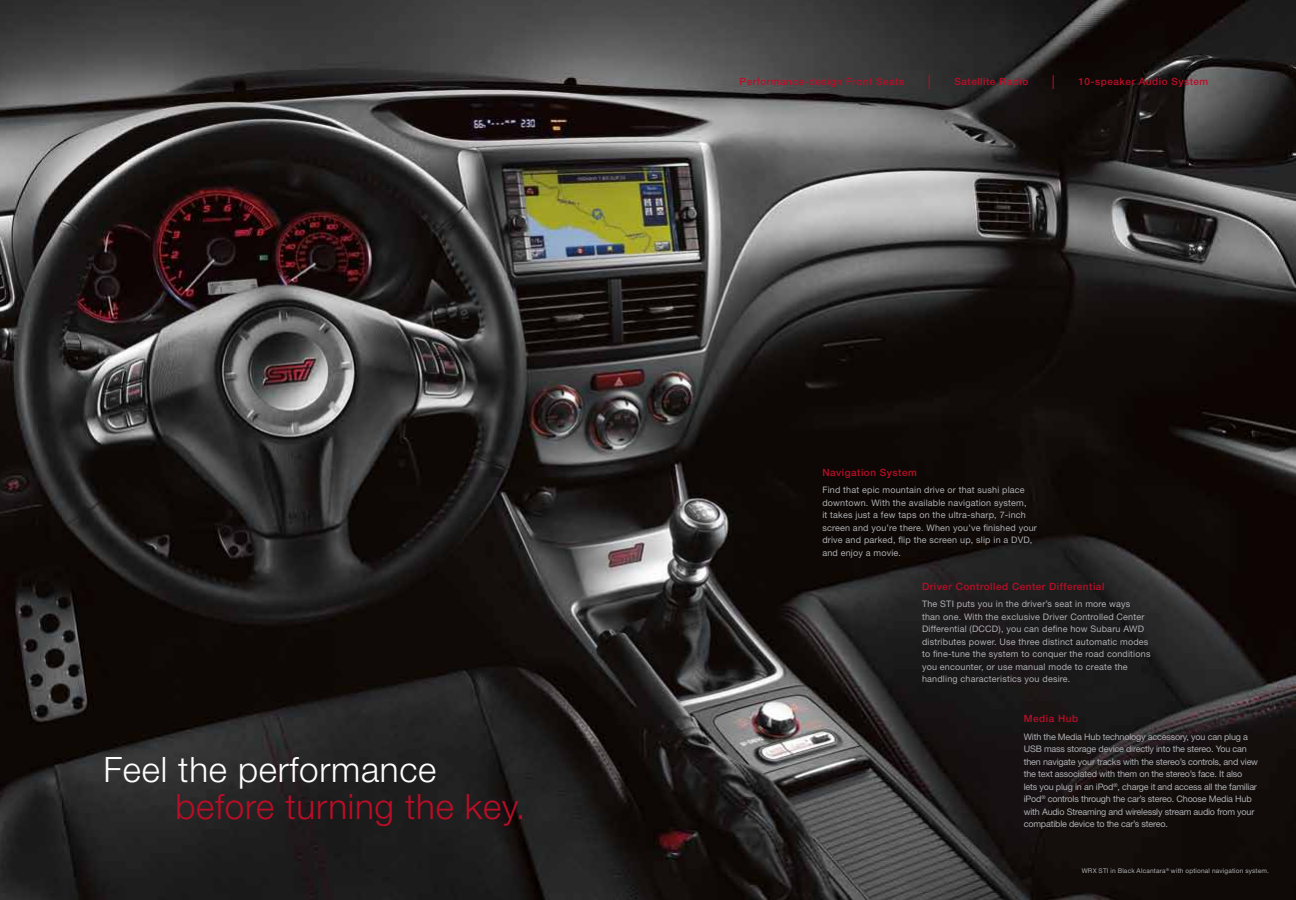
<style>
.page{position:relative;width:1296px;height:900px;background:#fff}
.page>*{position:absolute;margin:0;border:0;box-sizing:border-box;transform-origin:0 0}
.t1{font:300 35px/37px "Helvetica Neue";letter-spacing:.02em;color:#ba0e27}
.t2{font:14px "Helvetica Neue";color:#ba0e27}
.t3{font:500 10px "Helvetica Neue";letter-spacing:.05em;color:#ba0e27}
.t4{font:9px/12.5px "Helvetica Neue";letter-spacing:.02em;color:#aeafb3}
.t5{font:9px/12.5px "Helvetica Neue";letter-spacing:-.02em;color:#aeafb3}
.t6{font:6.5px "Helvetica Neue";letter-spacing:.03em;color:#aeafb3}
.s1{color:#fff}
</style>
<div class="page">
<img style="left:0;top:0;width:1296px;height:900px">
<p class="t1" style="left:175px;top:751px;width:351px;text-indent:-72px"><span class="s1">Feel the performance </span>before turning the key.</p>
<p class="t3" style="left:740px;top:76px;width:166px">Performance-design Front Seats</p>
<p class="t2" style="left:928px;top:73px;width:5px">|</p>
<p class="t3" style="left:954px;top:76px;width:75px">Satellite Radio</p>
<p class="t2" style="left:1052px;top:73px;width:5px">|</p>
<p class="t3" style="left:1079px;top:76px;width:131px">10-speaker Audio System</p>
<p class="t3" style="left:822px;top:466px;width:96px">Navigation System</p>
<p class="t4" style="left:822px;top:484px;width:216px">Find that epic mountain drive or that sushi place downtown. With the available navigation system,<br>it takes just a few taps on the ultra-sharp, 7-inch screen and you’re there. When you’ve finished your drive and parked, flip the screen up, slip in a DVD, and enjoy a movie.</p>
<p class="t3" style="left:922px;top:580px;width:184px">Driver Controlled Center Differential</p>
<p class="t4" style="left:922px;top:598px;width:230px">The STI puts you in the driver’s seat in more ways than one. With the exclusive Driver Controlled Center Differential (DCCD), you can define how Subaru AWD distributes power. Use three distinct automatic modes to fine-tune the system to conquer the road conditions you encounter, or use manual mode to create the handling characteristics you desire.</p>
<p class="t3" style="left:1024px;top:713px;width:56px">Media Hub</p>
<p class="t5" style="left:1024px;top:730px;width:236px">With the Media Hub technology accessory, you can plug a USB mass storage device directly into the stereo. You can then navigate your tracks with the stereo’s controls, and view the text associated with them on the stereo’s face. It also lets you plug in an iPod<sup>®</sup>, charge it and access all the familiar iPod<sup>®</sup> controls through the car’s stereo. Choose Media Hub with Audio Streaming and wirelessly stream audio from your compatible device to the car’s stereo.</p>
<p class="t6" style="left:1082px;top:867px;width:189px">WRX STI in Black Alcantara<sup>®</sup> with optional navigation system.</p>
</div>
